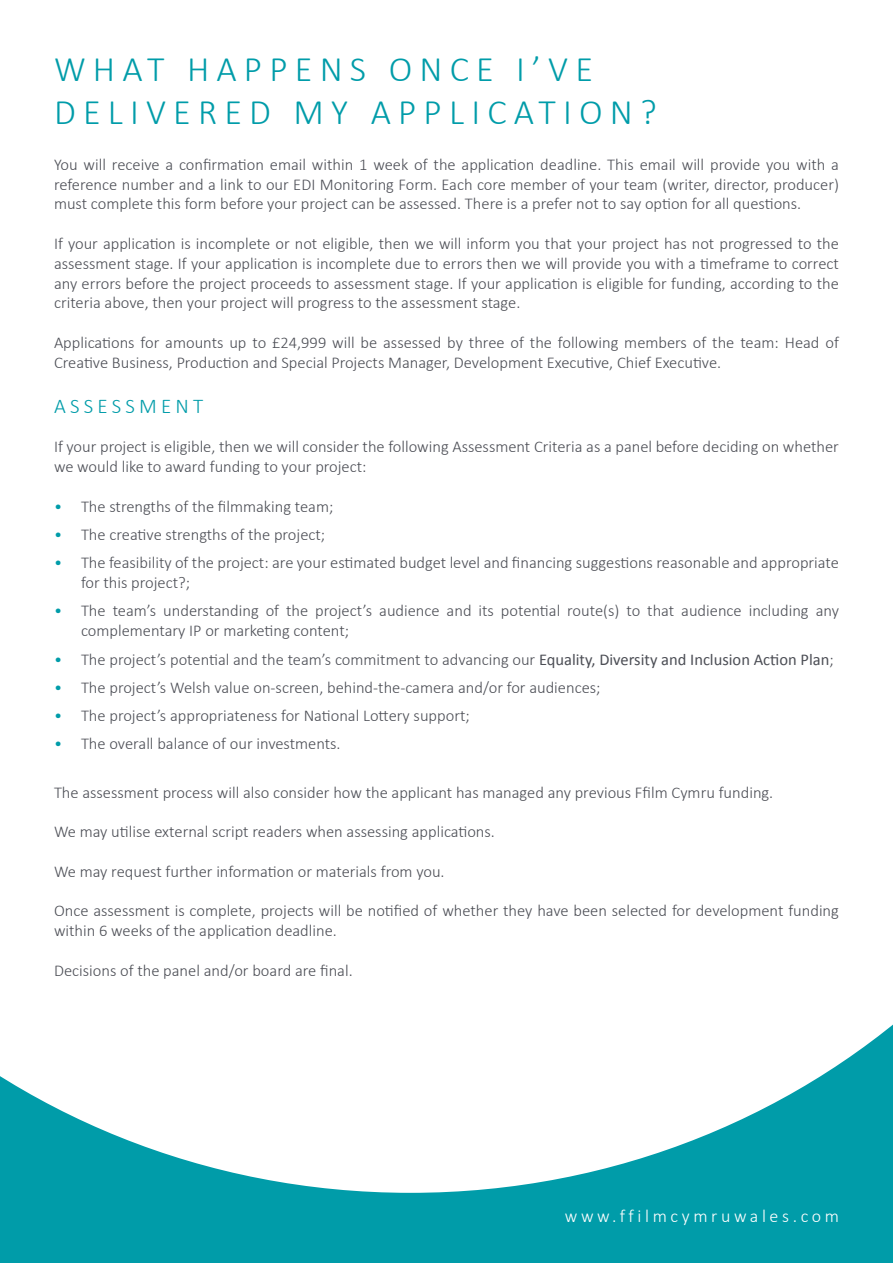
<style>
.page{position:relative;width:893px;height:1263px;background:#009ca9}
.page>*{position:absolute;margin:0;border:0;box-sizing:border-box;transform-origin:0 0}
.t1{font:300 36px/43.2px "Calibri";letter-spacing:.2em;color:#009ca9}
.t2{font:300 21px "Calibri";letter-spacing:.2em;color:#009ca9}
.t3{font:300 18px "Calibri";letter-spacing:.2em;color:#fff}
.t4{font:300 16.5px/19.8px "Calibri";color:#4c4e55}
.s1{color:#009ca9}
.s2{font-weight:400}
</style>
<div class="page">
<div style="left:0;top:0;width:893px;height:1193px;background:#fff"></div>
<h1 class="t1" style="left:54px;top:47px;width:604px">WHAT HAPPENS ONCE I’VE<br>DELIVERED MY APPLICATION?</h1>
<p class="t4" style="left:54px;top:154px;width:786px;text-align:justify">You will receive a confirmation email within 1 week of the application deadline. This email will provide you with a reference number and a link to our EDI Monitoring Form. Each core member of your team (writer, director, producer) must complete this form before your project can be assessed. There is a prefer not to say option for all questions.</p>
<p class="t4" style="left:54px;top:233px;width:786px;text-align:justify">If your application is incomplete or not eligible, then we will inform you that your project has not progressed to the assessment stage. If your application is incomplete due to errors then we will provide you with a timeframe to correct any errors before the project proceeds to assessment stage. If your application is eligible for funding, according to the criteria above, then your project will progress to the assessment stage.</p>
<p class="t4" style="left:54px;top:332px;width:786px">Applications for amounts up to £24,999 will be assessed by three of the following members of the team: Head of<br>Creative Business, Production and Special Projects Manager, Development Executive, Chief Executive.</p>
<p class="t2" style="left:54px;top:393px;width:151px">ASSESSMENT</p>
<p class="t4" style="left:54px;top:437px;width:786px">If your project is eligible, then we will consider the following Assessment Criteria as a panel before deciding on whether we would like to award funding to your project:</p>
<p class="t4" style="left:54px;top:496px;width:281px"><span class="s1">•</span> The strengths of the filmmaking team;</p>
<p class="t4" style="left:54px;top:524px;width:273px"><span class="s1">•</span> The creative strengths of the project;</p>
<p class="t4" style="left:81px;top:553px;width:759px;text-indent:-27px"><span class="s1">•</span> The feasibility of the project: are your estimated budget level and financing suggestions reasonable and appropriate for this project?;</p>
<p class="t4" style="left:81px;top:601px;width:759px;text-indent:-27px"><span class="s1">•</span> The team’s understanding of the project’s audience and its potential route(s) to that audience including any complementary IP or marketing content;</p>
<p class="t4" style="left:54px;top:649px;width:781px"><span class="s1">•</span> The project’s potential and the team’s commitment to advancing our <span class="s2">Equality, Diversity and Inclusion Action Plan</span>;</p>
<p class="t4" style="left:54px;top:677px;width:548px"><span class="s1">•</span> The project’s Welsh value on-screen, behind-the-camera and/or for audiences;</p>
<p class="t4" style="left:54px;top:706px;width:417px"><span class="s1">•</span> The project’s appropriateness for National Lottery support;</p>
<p class="t4" style="left:54px;top:734px;width:288px"><span class="s1">•</span> The overall balance of our investments.</p>
<p class="t4" style="left:54px;top:782px;width:721px">The assessment process will also consider how the applicant has managed any previous Ffilm Cymru funding.</p>
<p class="t4" style="left:54px;top:822px;width:442px">We may utilise external script readers when assessing applications.</p>
<p class="t4" style="left:54px;top:861px;width:392px">We may request further information or materials from you.</p>
<p class="t4" style="left:54px;top:901px;width:786px">Once assessment is complete, projects will be notified of whether they have been selected for development funding within 6 weeks of the application deadline.</p>
<p class="t4" style="left:54px;top:960px;width:300px">Decisions of the panel and/or board are final.</p>
<p class="t3" style="left:565px;top:1205px;width:276px">www.ffilmcymruwales.com</p>
</div>
